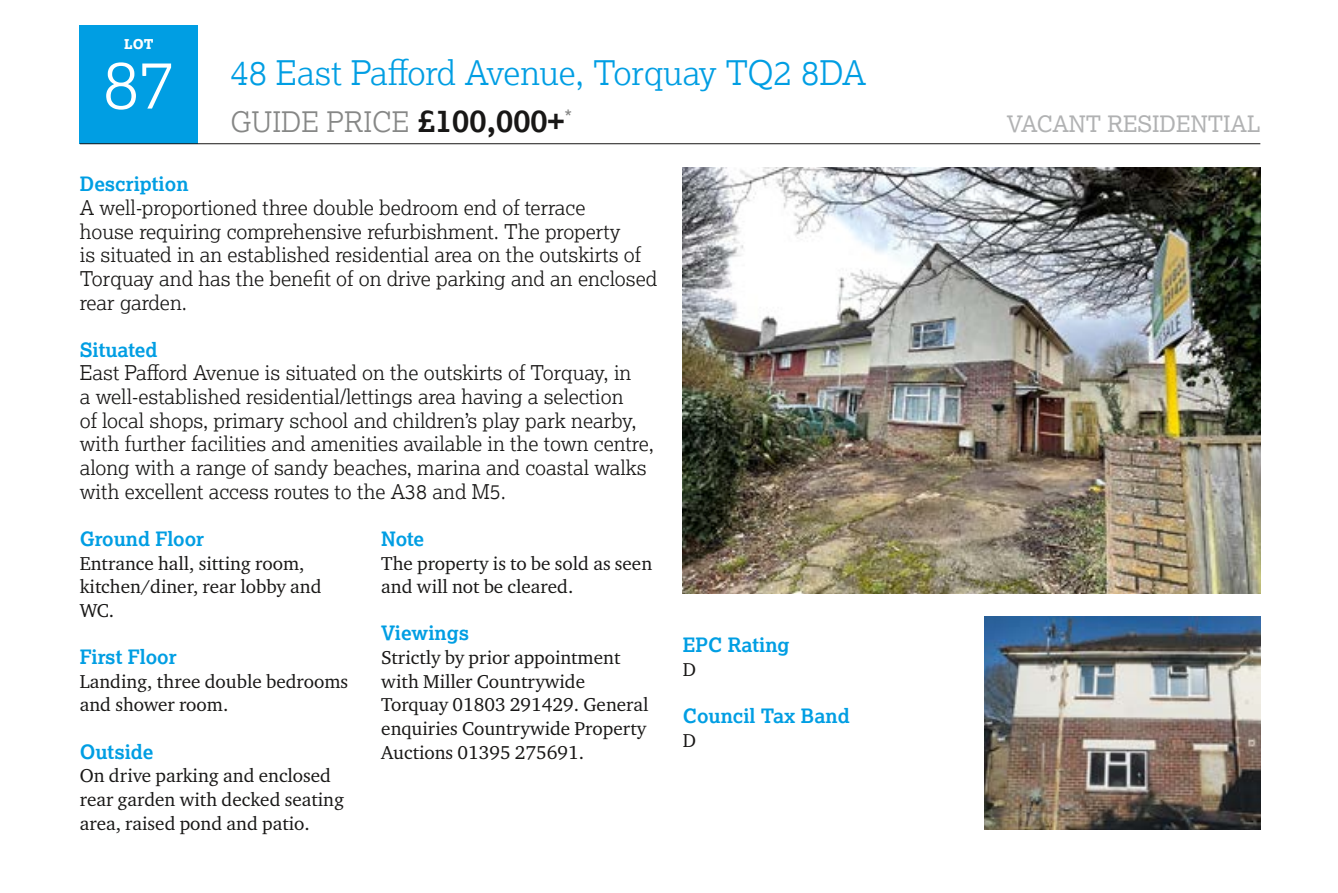
<style>
.page{position:relative;width:1338px;height:893px;background:#fff}
.page>*{position:absolute;margin:0;border:0;box-sizing:border-box;transform-origin:0 0}
.t1{font:300 67.5px "Lexia";color:#fff}
.t2{font:300 33.75px "Lexia";color:#009ee3}
.t3{font:300 28.12px "Lexia";color:#868786}
.t4{font:22.5px "Lexia";color:#b1b2b3}
.t5{font:300 20.25px/23.6px "Lexia";color:#181716}
.t6{font:20.25px "Lexia";color:#868786}
.t7{font:700 19.8px "Lexia";color:#009ee3}
.t8{font:19.12px/23.6px "Charter ITC Pro";color:#181716}
.t9{font:800 13.5px "Lexia";color:#fff}
.s1{font-weight:700;font-size:31.5px;color:#181716}
</style>
<div class="page">
<div style="left:80px;top:26px;width:118px;height:118px;background:#009ee3"></div>
<hr style="left:80px;top:143px;width:1180px;height:1px;background:#181716">
<img style="left:682px;top:168px;width:578px;height:425px">
<img style="left:984px;top:616px;width:276px;height:213px">
<p class="t9" style="left:124px;top:36px;width:31px">LOT</p>
<h1 class="t1" style="left:103px;top:41px;width:74px">87</h1>
<h2 class="t2" style="left:230px;top:51px;width:637px">48 East Pafford Avenue, Torquay TQ2 8DA</h2>
<h3 class="t3" style="left:230px;top:104px;width:335px">GUIDE PRICE <span class="s1">£100,000+</span></h3>
<p class="t4" style="left:1006px;top:110px;width:255px">VACANT RESIDENTIAL</p>
<p class="t6" style="left:564px;top:105px;width:9px">*</p>
<p class="t7" style="left:80px;top:172px;width:110px">Description</p>
<p class="t5" style="left:80px;top:195px;width:579px">A well-proportioned three double bedroom end of terrace<br>house requiring comprehensive refurbishment. The property<br>is situated in an established residential area on the outskirts of Torquay and has the benefit of on drive parking and an enclosed rear garden.</p>
<p class="t7" style="left:80px;top:337px;width:79px">Situated</p>
<p class="t5" style="left:80px;top:360px;width:575px">East Pafford Avenue is situated on the outskirts of Torquay, in<br>a well-established residential/lettings area having a selection<br>of local shops, primary school and children’s play park nearby, with further facilities and amenities available in the town centre, along with a range of sandy beaches, marina and coastal walks with excellent access routes to the A38 and M5.</p>
<p class="t7" style="left:80px;top:526px;width:126px">Ground Floor</p>
<p class="t8" style="left:80px;top:551px;width:243px">Entrance hall, sitting room, kitchen/diner, rear lobby and<br>WC.</p>
<p class="t7" style="left:80px;top:644px;width:98px">First Floor</p>
<p class="t8" style="left:80px;top:669px;width:270px">Landing, three double bedrooms and shower room.</p>
<p class="t7" style="left:80px;top:739px;width:75px">Outside</p>
<p class="t8" style="left:80px;top:763px;width:266px">On drive parking and enclosed rear garden with decked seating area, raised pond and patio.</p>
<p class="t7" style="left:381px;top:526px;width:44px">Note</p>
<p class="t8" style="left:381px;top:551px;width:272px">The property is to be sold as seen and will not be cleared.</p>
<p class="t7" style="left:381px;top:620px;width:89px">Viewings</p>
<p class="t8" style="left:381px;top:645px;width:269px">Strictly by prior appointment with Miller Countrywide<br>Torquay 01803 291429. General enquiries Countrywide Property<br>Auctions 01395 275691.</p>
<p class="t7" style="left:682px;top:632px;width:108px">EPC Rating</p>
<p class="t8" style="left:682px;top:657px;width:15px">D</p>
<p class="t7" style="left:682px;top:703px;width:168px">Council Tax Band</p>
<p class="t8" style="left:682px;top:728px;width:15px">D</p>
</div>
